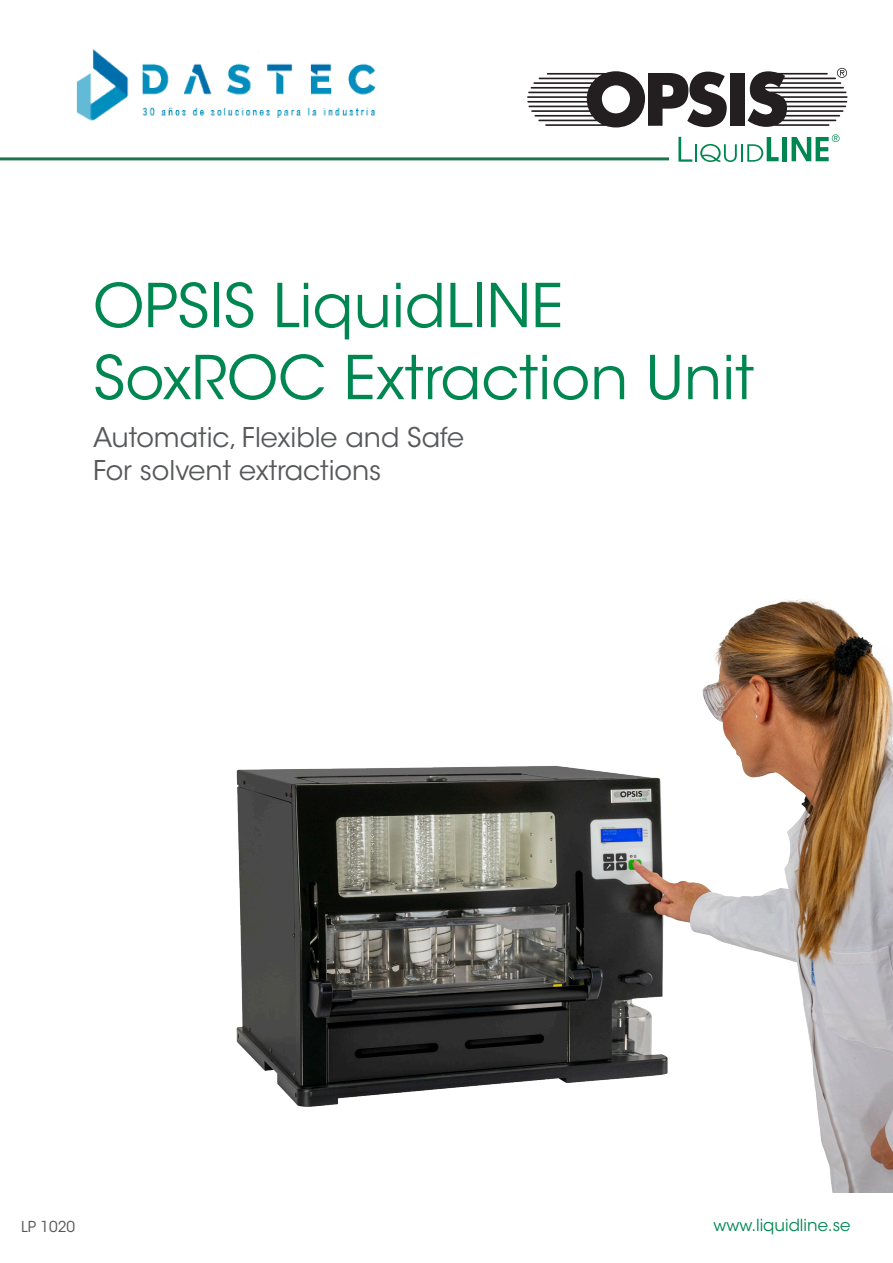
<style>
.page{position:relative;width:893px;height:1263px;background:#fff}
.page>*{position:absolute;margin:0;border:0;box-sizing:border-box;transform-origin:0 0}
.t1{font:60px "ITC Avant Garde Std";color:#008751}
.t2{font:27px "ITC Avant Garde Std";color:#57585a}
.t3{font:16.5px "ITC Avant Garde Std";color:#008751}
.t4{font:15px "ITC Avant Garde Std";color:#57585a}
</style>
<div class="page">
<hr style="left:0;top:157px;width:669px;height:3px;background:#1c764c">
<svg style="left:678px;top:137px;width:101px;height:25px"></svg>
<div style="left:782px;top:137px;width:5px;height:24px;background:#008751"></div>
<svg style="left:527px;top:71px;width:200px;height:56px"></svg>
<div style="left:731px;top:73px;width:14px;height:53px;background:#231f20"></div>
<svg style="left:748px;top:68px;width:99px;height:59px"></svg>
<svg style="left:792px;top:134px;width:47px;height:27px"></svg>
<img style="left:236px;top:599px;width:657px;height:593px">
<img style="left:76px;top:49px;width:300px;height:72px">
<p class="t1" style="left:93px;top:269px;width:472px">OPSIS LiquidLINE</p>
<p class="t1" style="left:93px;top:341px;width:662px">SoxROC Extraction Unit</p>
<p class="t2" style="left:93px;top:421px;width:372px">Automatic, Flexible and Safe</p>
<p class="t2" style="left:93px;top:454px;width:290px">For solvent extractions</p>
<p class="t4" style="left:21px;top:1217px;width:55px">LP 1020</p>
<p class="t3" style="left:714px;top:1214px;width:138px">www.liquidline.se</p>
</div>
